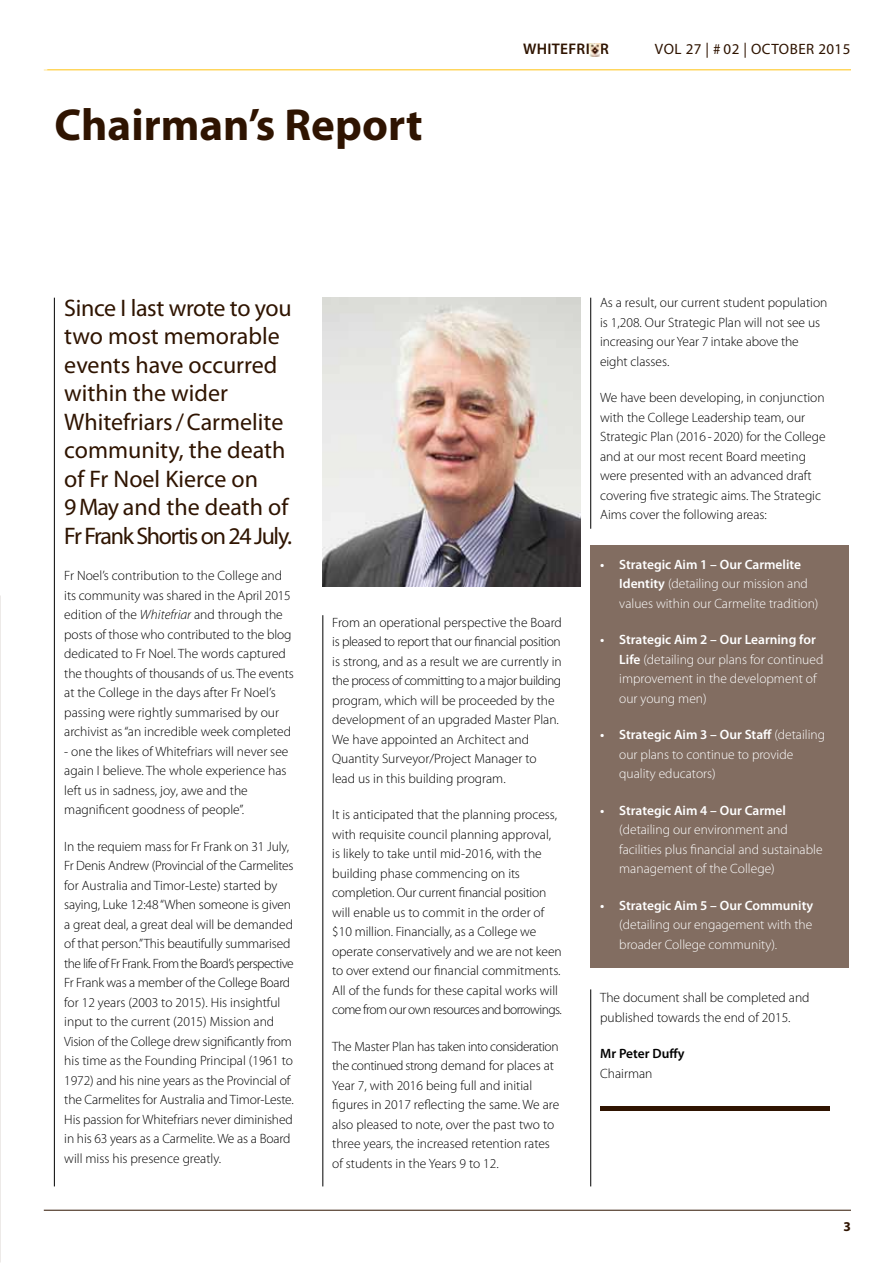
<style>
.page{position:relative;width:893px;height:1263px;background:#fff}
.page>*{position:absolute;margin:0;border:0;box-sizing:border-box;transform-origin:0 0}
.t1{font:700 45px "Myriad Pro";color:#2f1401}
.t2{font:24px/28.5px "Myriad Pro";color:#2f1401}
.t3{font:600 15.45px "Myriad Pro";letter-spacing:.02em;color:#2f1401}
.t4{font:15px "Myriad Pro";letter-spacing:.03em;color:#2f1401}
.t5{font:300 13.5px/19.5px "Myriad Pro";color:#000}
.t6{font:300 13.5px/19.5px "Myriad Pro";color:#fff}
.t7{font:600 13.5px "Myriad Pro";color:#fff}
.t8{font:600 13.5px "Myriad Pro";color:#000}
.t9{font:700 13.5px "Myriad Pro";color:#2f1401}
.s1{font-style:italic}
.s2{font-weight:600}
</style>
<div class="page">
<hr style="left:44px;top:69px;width:807px;height:1px;background:#ffc20e">
<svg style="left:589px;top:43px;width:12px;height:14px"></svg>
<svg style="left:590px;top:44px;width:10px;height:12px"></svg>
<hr style="left:44px;top:1210px;width:807px;height:1px;background:#2f1401">
<hr style="left:0;top:69px;width:47px;height:1px;background:#fff">
<hr style="left:0;top:0;width:1px;height:69px;background:#563e31">
<hr style="left:54px;top:298px;width:1px;height:888px;background:#000">
<div style="left:590px;top:545px;width:259px;height:422px;background:#826d61"></div>
<hr style="left:323px;top:615px;width:1px;height:571px;background:#000">
<hr style="left:590px;top:989px;width:1px;height:197px;background:#000">
<hr style="left:590px;top:298px;width:1px;height:231px;background:#000">
<hr style="left:600px;top:1106px;width:230px;height:4px;background:#2f1401">
<img style="left:323px;top:298px;width:257px;height:289px">
<h1 class="t1" style="left:55px;top:96px;width:370px">Chairman’s Report</h1>
<p class="t3" style="left:523px;top:39px;width:87px">WHITEFRIAR</p>
<p class="t4" style="left:655px;top:39px;width:197px">VOL 27 | # 02 | OCTOBER 2015</p>
<h2 class="t2" style="left:64px;top:293px;width:229px">Since I last wrote to you two most memorable events have occurred within the wider<br>Whitefriars/Carmelite community, the death of Fr Noel Kierce on<br>9 May and the death of<br>Fr Frank Shortis on 24 July.</h2>
<p class="t5" style="left:64px;top:566px;width:231px">Fr Noel’s contribution to the College and its community was shared in the April 2015 edition of the <span class="s1">Whitefriar</span> and through the posts of those who contributed to the blog dedicated to Fr Noel. The words captured the thoughts of thousands of us. The events at the College in the days after Fr Noel’s passing were rightly summarised by our archivist as “an incredible week completed</p>
<p class="t5" style="left:64px;top:742px;width:226px">- one the likes of Whitefriars will never see again I believe. The whole experience has left us in sadness, joy, awe and the magnificent goodness of people”.</p>
<p class="t5" style="left:64px;top:837px;width:231px">In the requiem mass for Fr Frank on 31 July, Fr Denis Andrew (Provincial of the Carmelites for Australia and Timor-Leste) started by saying, Luke 12:48 “When someone is given a great deal, a great deal will be demanded of that person.”This beautifully summarised the life of Fr Frank. From the Board’s perspective Fr Frank was a member of the College Board for 12 years (2003 to 2015). His insightful input to the current (2015) Mission and Vision of the College drew significantly from his time as the Founding Principal (1961 to 1972) and his nine years as the Provincial of the Carmelites for Australia and Timor-Leste.<br>His passion for Whitefriars never diminished in his 63 years as a Carmelite. We as a Board will miss his presence greatly.</p>
<p class="t5" style="left:332px;top:612px;width:231px">From an operational perspective the Board is pleased to report that our financial position is strong, and as a result we are currently in the process of committing to a major building program, which will be proceeded by the development of an upgraded Master Plan.<br>We have appointed an Architect and Quantity Surveyor/Project Manager to lead us in this building program.</p>
<p class="t5" style="left:332px;top:805px;width:231px">It is anticipated that the planning process, with requisite council planning approval, is likely to take until mid-2016, with the building phase commencing on its completion. Our current financial position will enable us to commit in the order of $10 million. Financially, as a College we operate conservatively and we are not keen to over extend our financial commitments.<br>All of the funds for these capital works will come from our own resources and borrowings.</p>
<p class="t5" style="left:332px;top:1036px;width:229px">The Master Plan has taken into consideration the continued strong demand for places at Year 7, with 2016 being full and initial figures in 2017 reflecting the same. We are also pleased to note, over the past two to three years, the increased retention rates of students in the Years 9 to 12.</p>
<p class="t5" style="left:600px;top:293px;width:229px">As a result, our current student population is 1,208. Our Strategic Plan will not see us increasing our Year 7 intake above the eight classes.</p>
<p class="t5" style="left:600px;top:388px;width:227px">We have been developing, in conjunction with the College Leadership team, our Strategic Plan (2016 - 2020) for the College and at our most recent Board meeting were presented with an advanced draft covering five strategic aims. The Strategic Aims cover the following areas:</p>
<p class="t6" style="left:619px;top:555px;width:201px;text-indent:-19px"><span class="s2">• Strategic Aim 1 – Our Carmelite<br>Identity</span> (detailing our mission and values within our Carmelite tradition)</p>
<p class="t6" style="left:619px;top:630px;width:206px;text-indent:-19px"><span class="s2">• Strategic Aim 2 – Our Learning for<br>Life</span> (detailing our plans for continued improvement in the development of our young men)</p>
<p class="t6" style="left:619px;top:725px;width:207px;text-indent:-19px"><span class="s2">• Strategic Aim 3 – Our Staff</span> (detailing our plans to continue to provide quality educators)</p>
<p class="t7" style="left:600px;top:802px;width:187px">• Strategic Aim 4 – Our Carmel</p>
<p class="t6" style="left:619px;top:820px;width:205px">(detailing our environment and facilities plus financial and sustainable management of the College)</p>
<p class="t7" style="left:600px;top:896px;width:215px">• Strategic Aim 5 – Our Community</p>
<p class="t6" style="left:619px;top:915px;width:195px">(detailing our engagement with the broader College community).</p>
<p class="t5" style="left:600px;top:988px;width:211px">The document shall be completed and published towards the end of 2015.</p>
<p class="t8" style="left:600px;top:1045px;width:86px">Mr Peter Duffy</p>
<p class="t5" style="left:600px;top:1064px;width:54px">Chairman</p>
<p class="t9" style="left:843px;top:1217px;width:9px">3</p>
</div>
